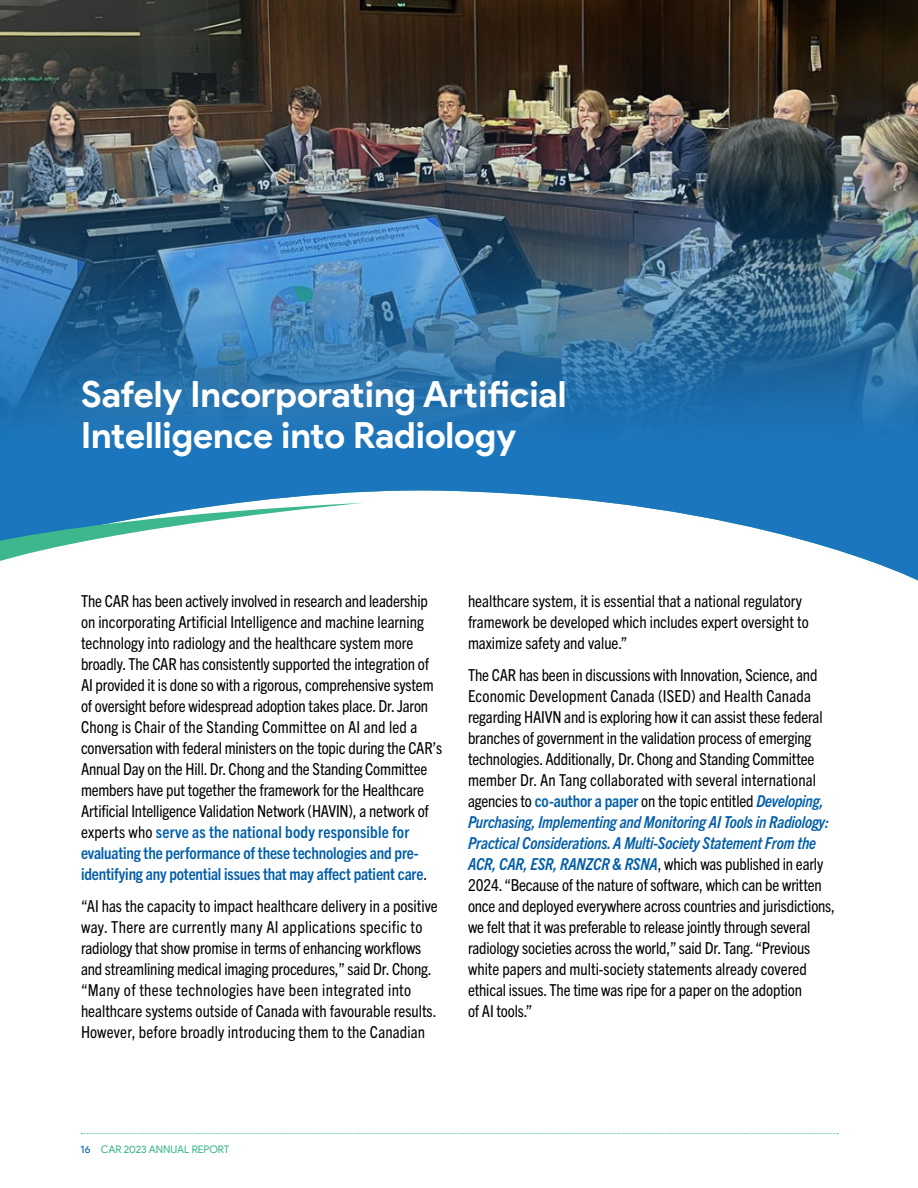
<style>
.page{position:relative;width:918px;height:1188px;background:#fff}
.page>*{position:absolute;margin:0;border:0;box-sizing:border-box;transform-origin:0 0}
.t1{font:700 36px/40.5px "Product Sans";color:#fff}
.t2{font:condensed 16.5px/21px "Trade Gothic Next LT Pro";letter-spacing:-.01em;color:#000}
.t3{font:10.5px "Product Sans";color:#3db78c}
.s1{font-weight:700;color:#005eaa}
.s2{font-weight:700;font-style:italic;color:#005eaa}
.s3{color:#005eaa}
</style>
<div class="page">
<svg style="left:81px;top:1133px;width:757px;height:1px"></svg>
<img style="left:0;top:0;width:918px;height:580px">
<svg style="left:0;top:503px;width:365px;height:61px"></svg>
<h1 class="t1" style="left:81px;top:375px;width:487px">Safely Incorporating Artificial<br>Intelligence into Radiology</h1>
<p class="t2" style="left:81px;top:589px;width:363px">The CAR has been actively involved in research and leadership on incorporating Artificial Intelligence and machine learning technology into radiology and the healthcare system more broadly. The CAR has consistently supported the integration of AI provided it is done so with a rigorous, comprehensive system of oversight before widespread adoption takes place. Dr. Jaron Chong is Chair of the Standing Committee on AI and led a conversation with federal ministers on the topic during the CAR’s Annual Day on the Hill. Dr. Chong and the Standing Committee members have put together the framework for the Healthcare Artificial Intelligence Validation Network (HAVIN), a network of experts who <span class="s1">serve as the national body responsible for evaluating the performance of these technologies and pre&shy;identifying any potential issues that may affect patient care</span>.</p>
<p class="t2" style="left:81px;top:894px;width:358px">“AI has the capacity to impact healthcare delivery in a positive way. There are currently many AI applications specific to radiology that show promise in terms of enhancing workflows and streamlining medical imaging procedures,” said Dr. Chong. “Many of these technologies have been integrated into healthcare systems outside of Canada with favourable results.<br>However, before broadly introducing them to the Canadian</p>
<p class="t2" style="left:468px;top:589px;width:342px">healthcare system, it is essential that a national regulatory framework be developed which includes expert oversight to maximize safety and value.”</p>
<p class="t2" style="left:468px;top:663px;width:369px">The CAR has been in discussions with Innovation, Science, and Economic Development Canada (ISED) and Health Canada regarding HAIVN and is exploring how it can assist these federal branches of government in the validation process of emerging technologies. Additionally, Dr. Chong and Standing Committee member Dr. An Tang collaborated with several international agencies to <span class="s1">co-author a paper</span> on the topic entitled <span class="s2">Developing, Purchasing, Implementing and Monitoring AI Tools in Radiology:<br>Practical Considerations. A Multi-Society Statement From the ACR, CAR, ESR, RANZCR &amp; RSNA</span>, which was published in early 2024. “Because of the nature of software, which can be written once and deployed everywhere across countries and jurisdictions, we felt that it was preferable to release jointly through several radiology societies across the world,” said Dr. Tang. “Previous white papers and multi-society statements already covered ethical issues. The time was ripe for a paper on the adoption<br>of AI tools.”</p>
<p class="t3" style="left:81px;top:1143px;width:151px"><span class="s3">16</span> CAR 2023 ANNUAL REPORT</p>
</div>
